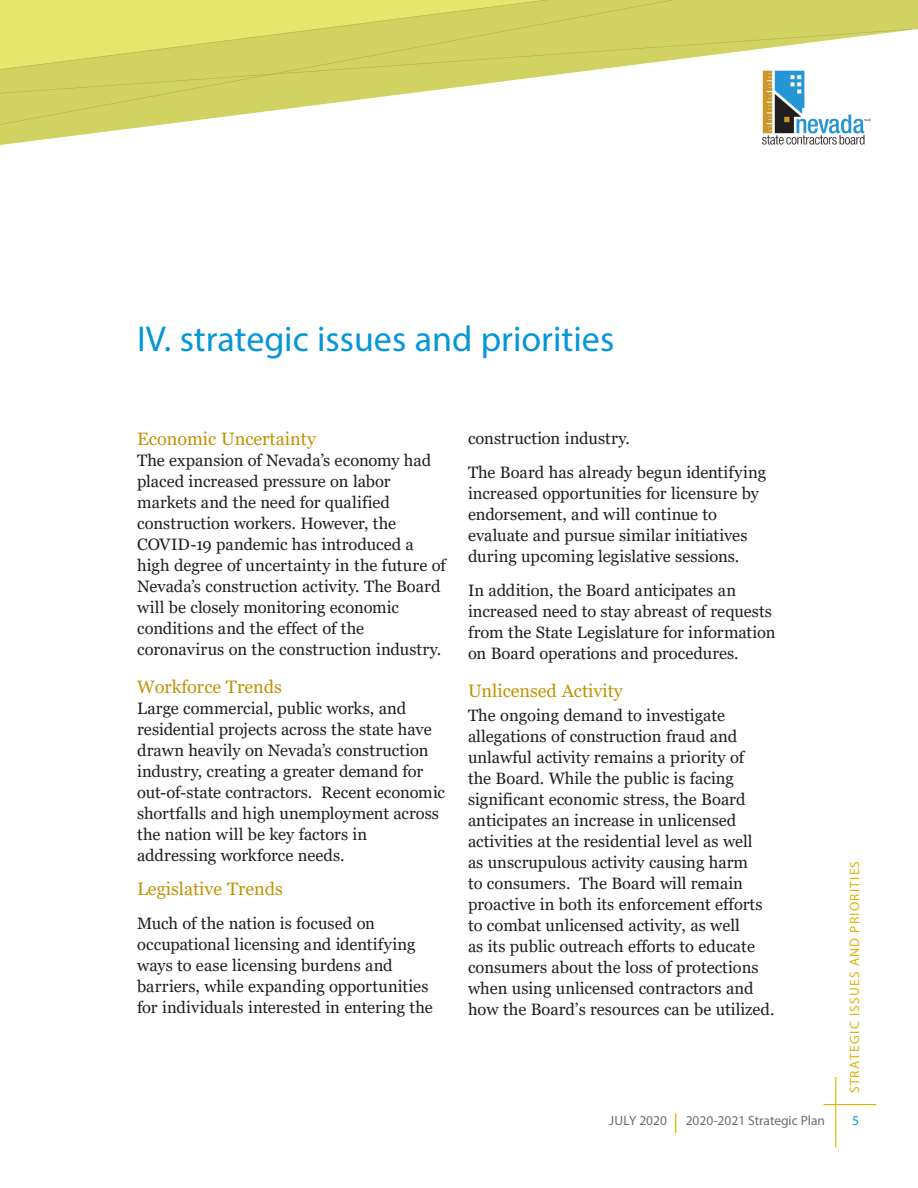
<style>
.page{position:relative;width:918px;height:1188px;background:#fff}
.page>*{position:absolute;margin:0;border:0;box-sizing:border-box;transform-origin:0 0}
.main_header{font:36px "Myriad Pro";color:#0696d7}
.subhead_1{font:18px "Georgia";color:#c09407}
.body_text{font:18px "Georgia";color:#c09407}
.body_text-2{font:16.5px/21px "Georgia";color:#231f20}
.subhead_1-2{font:16.5px/21px "Georgia";color:#231f20}
.t1{font:13.5px "Myriad Pro";color:#6c6d70}
.goal{font:13.5px "Myriad Pro";letter-spacing:.09em;color:#deb308}
.t2{font:13.5px "Myriad Pro";color:#0696d7}
.s1{font-size:19.5px;color:#deb308}
</style>
<div class="page">
<hr style="left:823px;top:1104px;width:53px;height:1px;background:#deb308">
<hr style="left:835px;top:1077px;width:1px;height:71px;background:#deb308">
<svg style="left:0;top:0;width:918px;height:145px"></svg>
<p class="main_header" style="left:137px;top:317px;width:479px">IV. strategic issues and priorities</p>
<p class="subhead_1" style="left:137px;top:428px;width:180px">Economic Uncertainty</p>
<p class="body_text-2" style="left:137px;top:451px;width:310px">The expansion of Nevada’s economy had placed increased pressure on labor markets and the need for qualified construction workers. However, the COVID-19 pandemic has introduced a high degree of uncertainty in the future of Nevada’s construction activity. The Board will be closely monitoring economic conditions and the effect of the coronavirus on the construction industry.</p>
<p class="subhead_1" style="left:137px;top:676px;width:146px">Workforce Trends</p>
<p class="body_text-2" style="left:137px;top:698px;width:310px">Large commercial, public works, and residential projects across the state have drawn heavily on Nevada’s construction industry, creating a greater demand for out-of-state contractors. Recent economic shortfalls and high unemployment across the nation will be key factors in addressing workforce needs.</p>
<p class="body_text" style="left:137px;top:878px;width:147px">Legislative Trends</p>
<p class="body_text-2" style="left:137px;top:913px;width:297px">Much of the nation is focused on occupational licensing and identifying ways to ease licensing burdens and barriers, while expanding opportunities for individuals interested in entering the</p>
<p class="body_text-2" style="left:468px;top:428px;width:163px">construction industry.</p>
<p class="body_text-2" style="left:468px;top:462px;width:300px">The Board has already begun identifying increased opportunities for licensure by endorsement, and will continue to evaluate and pursue similar initiatives during upcoming legislative sessions.</p>
<p class="body_text-2" style="left:468px;top:580px;width:309px">In addition, the Board anticipates an increased need to stay abreast of requests from the State Legislature for information on Board operations and procedures.</p>
<p class="subhead_1" style="left:468px;top:680px;width:156px">Unlicensed Activity</p>
<p class="subhead_1-2" style="left:468px;top:705px;width:308px">The ongoing demand to investigate allegations of construction fraud and unlawful activity remains a priority of<br>the Board. While the public is facing significant economic stress, the Board anticipates an increase in unlicensed activities at the residential level as well<br>as unscrupulous activity causing harm<br>to consumers. The Board will remain proactive in both its enforcement efforts to combat unlicensed activity, as well<br>as its public outreach efforts to educate consumers about the loss of protections when using unlicensed contractors and how the Board’s resources can be utilized.</p>
<p class="goal" style="left:846px;top:1093px;width:234px;rotate:-90deg">STRATEGIC ISSUES AND PRIORITIES</p>
<p class="t1" style="left:609px;top:1112px;width:217px">JULY 2020 <span class="s1">|</span> 2020-2021 Strategic Plan</p>
<p class="t2" style="left:852px;top:1112px;width:8px">5</p>
</div>
